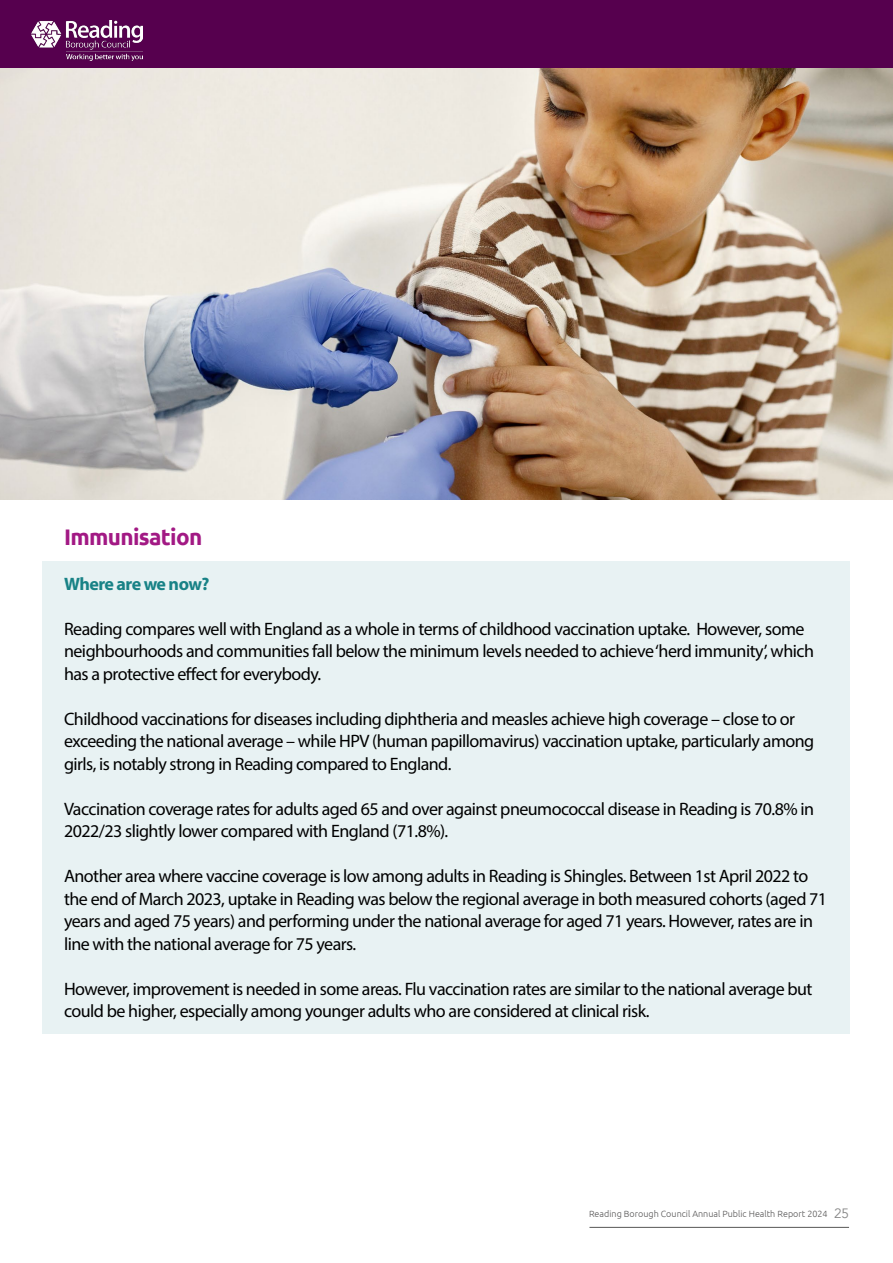
<style>
.page{position:relative;width:893px;height:1263px;background:#fff}
.page>*{position:absolute;margin:0;border:0;box-sizing:border-box;transform-origin:0 0}
.t1{font:700 22.5px "Ubuntu";letter-spacing:-.03em;color:#a21984}
.t2{font:18px/22.5px "Myriad Pro";letter-spacing:-.03em;color:#000}
.t3{font:700 18px "Myriad Pro";letter-spacing:-.04em;color:#188286}
.t4{font:300 9px "Ubuntu";color:#575656}
.s1{font-family:"Avenir";font-weight:400;font-size:13.5px;color:#878787}
</style>
<div class="page">
<hr style="left:589px;top:1227px;width:260px;height:1px;background:#575756">
<div style="left:0;top:0;width:893px;height:69px;background:#56004e"></div>
<img style="left:31px;top:20px;width:112px;height:40px">
<div style="left:43px;top:561px;width:807px;height:472px;background:#e8f2f3"></div>
<img style="left:0;top:69px;width:893px;height:430px">
<p class="t1" style="left:64px;top:523px;width:140px">Immunisation</p>
<p class="t3" style="left:64px;top:572px;width:147px">Where are we now?</p>
<p class="t2" style="left:64px;top:617px;width:751px">Reading compares well with England as a whole in terms of childhood vaccination uptake. However, some neighbourhoods and communities fall below the minimum levels needed to achieve ‘herd immunity’, which has a protective effect for everybody.</p>
<p class="t2" style="left:64px;top:707px;width:752px">Childhood vaccinations for diseases including diphtheria and measles achieve high coverage – close to or exceeding the national average – while HPV (human papillomavirus) vaccination uptake, particularly among girls, is notably strong in Reading compared to England.</p>
<p class="t2" style="left:64px;top:797px;width:751px">Vaccination coverage rates for adults aged 65 and over against pneumococcal disease in Reading is 70.8% in<br>2022/23 slightly lower compared with England (71.8%).</p>
<p class="t2" style="left:64px;top:865px;width:765px">Another area where vaccine coverage is low among adults in Reading is Shingles. Between 1st April 2022 to the end of March 2023, uptake in Reading was below the regional average in both measured cohorts (aged 71 years and aged 75 years) and performing under the national average for aged 71 years. However, rates are in line with the national average for 75 years.</p>
<p class="t2" style="left:64px;top:977px;width:750px">However, improvement is needed in some areas. Flu vaccination rates are similar to the national average but could be higher, especially among younger adults who are considered at clinical risk.</p>
<p class="t4" style="left:589px;top:1208px;width:261px">Reading Borough Council Annual Public Health Report 2024 <span class="s1">25</span></p>
</div>
